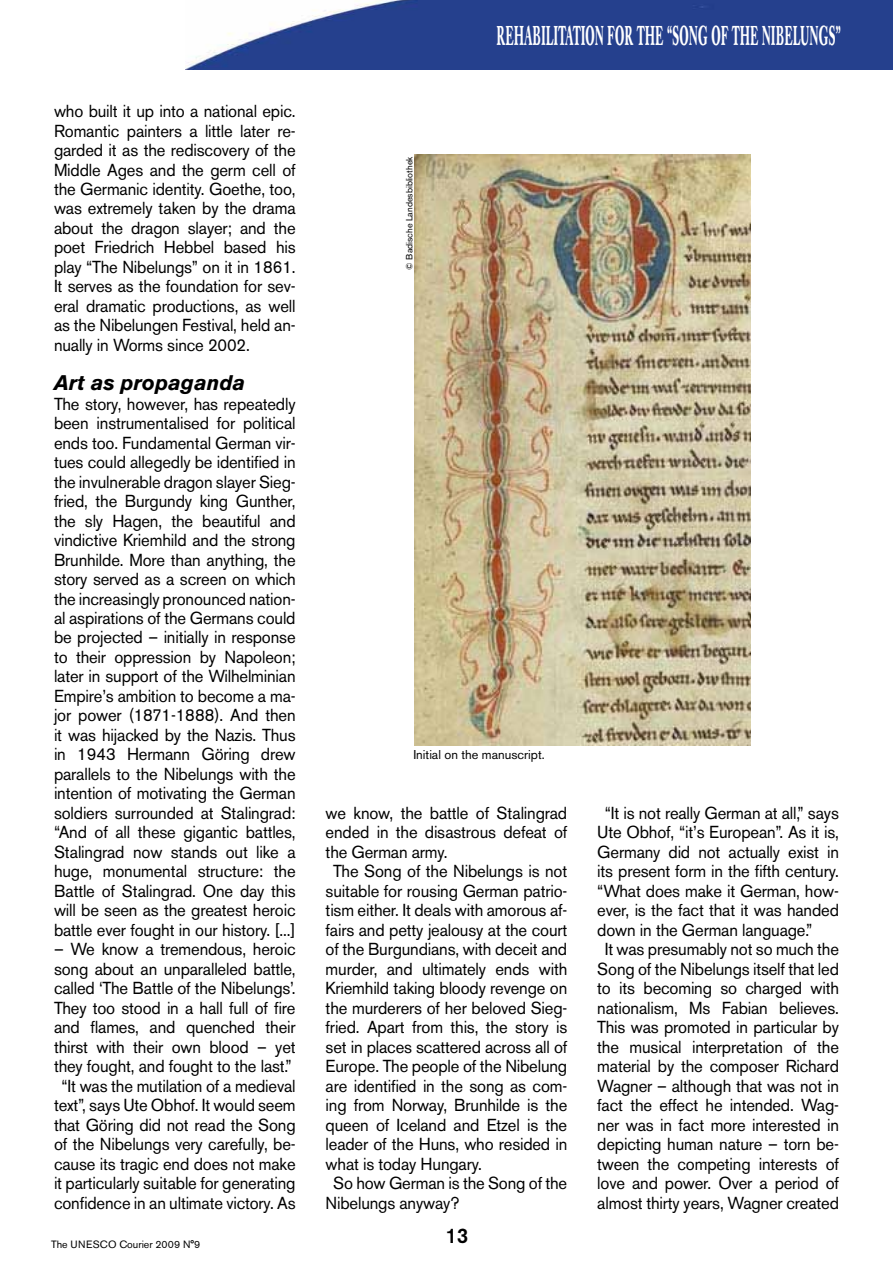
<style>
.page{position:relative;width:893px;height:1263px;background:#fff}
.page>*{position:absolute;margin:0;border:0;box-sizing:border-box;transform-origin:0 0}
.t1{font:700 27px "Caslon Book BE";letter-spacing:.04em;color:#fff;scale:.41 1}
.t2{font:italic 700 21px "Akzidenz Grotesk BE";color:#000}
.t3{font:500 21px "Akzidenz Grotesk BE";color:#000;scale:.96 1}
.t4{font:17.25px/19.5px "Akzidenz Grotesk BE";letter-spacing:-.01em;color:#000;text-align:justify;scale:.96 1}
.t5{font:12.75px "Akzidenz Grotesk BE";color:#000}
.t6{font:10.5px "Akzidenz Grotesk BE";color:#000}
.t7{font:9px "Akzidenz Grotesk BE";color:#000}
</style>
<div class="page">
<img style="left:185px;top:0;width:708px;height:69px">
<img style="left:415px;top:155px;width:336px;height:591px">
<p class="t4" style="left:54px;top:101px;width:253px">who built it up into a national epic.<br>Romantic painters a little later re&shy;garded it as the rediscovery of the Middle Ages and the germ cell of the Germanic identity. Goethe, too, was extremely taken by the drama about the dragon slayer; and the poet Friedrich Hebbel based his play “The Nibelungs” on it in 1861.<br>It serves as the foundation for sev&shy;eral dramatic productions, as well as the Nibelungen Festival, held an&shy;nually in Worms since 2002.</p>
<p class="t2" style="left:54px;top:370px;width:193px">Art as propaganda</p>
<p class="t4" style="left:54px;top:394px;width:253px">The story, however, has repeatedly been instrumentalised for political ends too. Fundamental German vir&shy;tues could allegedly be identified in the invulnerable dragon slayer Sieg&shy;fried, the Burgundy king Gunther, the sly Hagen, the beautiful and vindictive Kriemhild and the strong Brunhilde. More than anything, the story served as a screen on which the increasingly pronounced nation&shy;al aspirations of the Germans could be projected – initially in response to their oppression by Napoleon; later in support of the Wilhelminian Empire’s ambition to become a ma&shy;jor power (1871-1888). And then it was hijacked by the Nazis. Thus in 1943 Hermann Göring drew parallels to the Nibelungs with the intention of motivating the German soldiers surrounded at Stalingrad: “And of all these gigantic battles, Stalingrad now stands out like a huge, monumental structure: the Battle of Stalingrad. One day this will be seen as the greatest heroic battle ever fought in our history. [...]</p>
<p class="t4" style="left:54px;top:940px;width:253px;text-align:center">– We know a tremendous, heroic song about an unparalleled battle, called ‘The Battle of the Nibelungs’.<br>They too stood in a hall full of fire and flames, and quenched their thirst with their own blood – yet they fought, and fought to the last.” “It was the mutilation of a medieval text”, says Ute Obhof. It would seem that Göring did not read the Song of the Nibelungs very carefully, be&shy;cause its tragic end does not make it particularly suitable for generating confidence in an ultimate victory. As</p>
<p class="t6" style="left:51px;top:1238px;width:150px">The UNESCO Courier 2009 N°9</p>
<p class="t7" style="left:404px;top:270px;width:115px;rotate:-90deg">© Badische Landesbibliothek</p>
<h1 class="t1" style="left:497px;top:20px;width:841px">REHABILITATION FOR THE “SONG OF THE NIBELUNGS”</h1>
<p class="t5" style="left:413px;top:747px;width:133px">Initial on the manuscript.</p>
<p class="t4" style="left:326px;top:803px;width:253px">we know, the battle of Stalingrad</p>
<p class="t4" style="left:326px;top:822px;width:253px">ended in the disastrous defeat of</p>
<p class="t4" style="left:326px;top:842px;width:129px">the German army.</p>
<p class="t4" style="left:333px;top:861px;width:245px">The Song of the Nibelungs is not</p>
<p class="t4" style="left:326px;top:881px;width:253px">suitable for rousing German patrio-</p>
<p class="t4" style="left:326px;top:900px;width:253px">tism either. It deals with amorous af-</p>
<p class="t4" style="left:326px;top:920px;width:253px">fairs and petty jealousy at the court</p>
<p class="t4" style="left:326px;top:939px;width:253px">of the Burgundians, with deceit and</p>
<p class="t4" style="left:326px;top:959px;width:253px">murder, and ultimately ends with</p>
<p class="t4" style="left:326px;top:978px;width:253px">Kriemhild taking bloody revenge on</p>
<p class="t4" style="left:326px;top:998px;width:253px">the murderers of her beloved Sieg-</p>
<p class="t4" style="left:326px;top:1017px;width:253px">fried. Apart from this, the story is</p>
<p class="t4" style="left:326px;top:1037px;width:253px">set in places scattered across all of</p>
<p class="t4" style="left:326px;top:1056px;width:253px">Europe. The people of the Nibelung</p>
<p class="t4" style="left:326px;top:1076px;width:253px">are identified in the song as com-</p>
<p class="t4" style="left:326px;top:1095px;width:253px">ing from Norway, Brunhilde is the</p>
<p class="t4" style="left:326px;top:1115px;width:253px">queen of Iceland and Etzel is the</p>
<p class="t4" style="left:326px;top:1134px;width:253px">leader of the Huns, who resided in</p>
<p class="t4" style="left:326px;top:1154px;width:164px">what is today Hungary.</p>
<p class="t4" style="left:333px;top:1173px;width:245px">So how German is the Song of the</p>
<p class="t4" style="left:326px;top:1193px;width:141px">Nibelungs anyway?</p>
<p class="t3" style="left:446px;top:1223px;width:25px">13</p>
<p class="t4" style="left:605px;top:803px;width:245px">“It is not really German at all,” says</p>
<p class="t4" style="left:597px;top:822px;width:253px">Ute Obhof, “it’s European”. As it is,</p>
<p class="t4" style="left:597px;top:842px;width:253px">Germany did not actually exist in</p>
<p class="t4" style="left:597px;top:861px;width:253px">its present form in the fifth century.</p>
<p class="t4" style="left:597px;top:881px;width:253px">“What does make it German, how-</p>
<p class="t4" style="left:597px;top:900px;width:253px">ever, is the fact that it was handed</p>
<p class="t4" style="left:597px;top:920px;width:226px">down in the German language.”</p>
<p class="t4" style="left:605px;top:939px;width:245px">It was presumably not so much the</p>
<p class="t4" style="left:597px;top:959px;width:253px">Song of the Nibelungs itself that led</p>
<p class="t4" style="left:597px;top:978px;width:253px">to its becoming so charged with</p>
<p class="t4" style="left:597px;top:998px;width:253px">nationalism, Ms Fabian believes.</p>
<p class="t4" style="left:597px;top:1017px;width:253px">This was promoted in particular by</p>
<p class="t4" style="left:597px;top:1037px;width:253px">the musical interpretation of the</p>
<p class="t4" style="left:597px;top:1056px;width:253px">material by the composer Richard</p>
<p class="t4" style="left:597px;top:1076px;width:253px">Wagner – although that was not in</p>
<p class="t4" style="left:597px;top:1095px;width:253px">fact the effect he intended. Wag-</p>
<p class="t4" style="left:597px;top:1115px;width:253px">ner was in fact more interested in</p>
<p class="t4" style="left:597px;top:1134px;width:253px">depicting human nature – torn be-</p>
<p class="t4" style="left:597px;top:1154px;width:253px">tween the competing interests of</p>
<p class="t4" style="left:597px;top:1173px;width:253px">love and power. Over a period of</p>
<p class="t4" style="left:597px;top:1193px;width:253px">almost thirty years, Wagner created</p>
</div>
